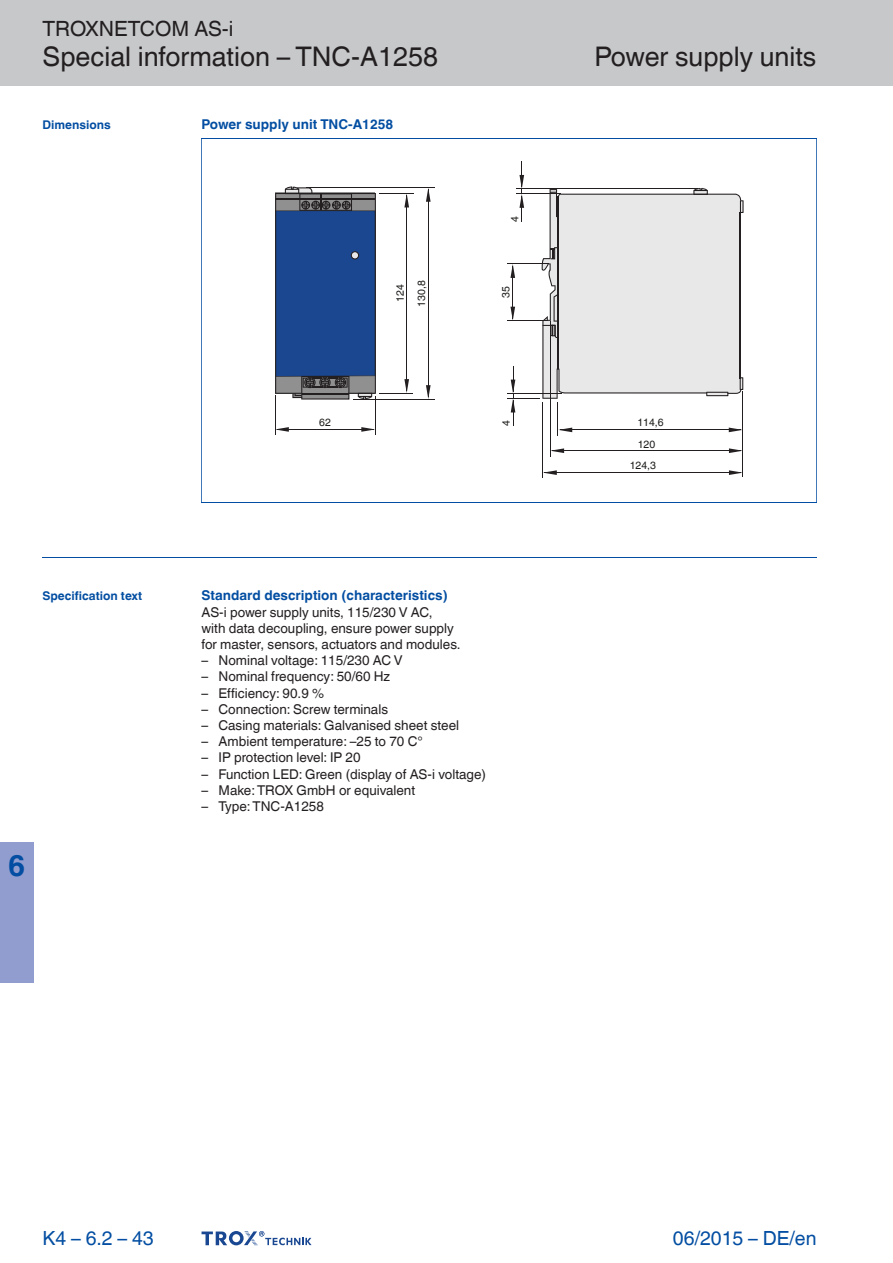
<style>
.page{position:relative;width:893px;height:1263px;background:#fff}
.page>*{position:absolute;margin:0;border:0;box-sizing:border-box;transform-origin:0 0}
.t1{font:700 30px "TROX Helvetica";color:#034ea2}
.t2{font:27px "TROX Helvetica";color:#231f20}
.t3{font:21px "TROX Helvetica";color:#231f20}
.t4{font:19.5px "TROX Helvetica";color:#034ea2}
.t5{font:13.5px/16.2px "TROX Helvetica";color:#231f20}
.t6{font:700 13.5px "TROX Helvetica";color:#034ea2}
.t7{font:700 12px "TROX Helvetica";color:#034ea2}
.t8{font:10.5px/21.6px "TROX Helvetica";color:#1c1c1a;text-align:center}
</style>
<div class="page">
<div style="left:0;top:0;width:893px;height:85px;background:#c6c8ca"></div>
<div style="left:0;top:842px;width:34px;height:140px;background:#929dcf"></div>
<hr style="left:42px;top:557px;width:774px;height:1px;background:#034ea2">
<svg style="left:202px;top:1231px;width:109px;height:15px"></svg>
<svg style="left:542px;top:188px;width:201px;height:211px;background:#e1e0e0"></svg>
<svg style="left:275px;top:187px;width:101px;height:213px;background:#305189"></svg>
<hr style="left:275px;top:396px;width:1px;height:39px;background:#231f20">
<hr style="left:375px;top:396px;width:1px;height:39px;background:#231f20">
<hr style="left:277px;top:429px;width:96px;height:1px;background:#231f20">
<svg style="left:276px;top:427px;width:13px;height:5px"></svg>
<svg style="left:361px;top:427px;width:14px;height:5px"></svg>
<hr style="left:306px;top:187px;width:128px;height:1px;background:#231f20">
<hr style="left:353px;top:399px;width:81px;height:1px;background:#231f20">
<hr style="left:379px;top:393px;width:34px;height:1px;background:#231f20">
<hr style="left:379px;top:194px;width:35px;height:1px;background:#231f20">
<hr style="left:406px;top:196px;width:1px;height:195px;background:#231f20">
<svg style="left:404px;top:194px;width:5px;height:13px"></svg>
<svg style="left:404px;top:379px;width:5px;height:14px"></svg>
<hr style="left:428px;top:190px;width:1px;height:207px;background:#231f20">
<svg style="left:426px;top:188px;width:5px;height:14px"></svg>
<svg style="left:426px;top:385px;width:5px;height:14px"></svg>
<hr style="left:557px;top:402px;width:1px;height:33px;background:#231f20">
<hr style="left:742px;top:392px;width:1px;height:85px;background:#231f20">
<hr style="left:560px;top:430px;width:181px;height:1px;background:#231f20">
<svg style="left:558px;top:428px;width:14px;height:4px"></svg>
<svg style="left:729px;top:428px;width:13px;height:4px"></svg>
<hr style="left:550px;top:321px;width:1px;height:136px;background:#231f20">
<hr style="left:552px;top:450px;width:189px;height:1px;background:#231f20">
<svg style="left:551px;top:448px;width:13px;height:5px"></svg>
<svg style="left:729px;top:448px;width:13px;height:5px"></svg>
<hr style="left:542px;top:402px;width:1px;height:75px;background:#231f20">
<hr style="left:545px;top:472px;width:196px;height:1px;background:#231f20">
<svg style="left:543px;top:470px;width:14px;height:5px"></svg>
<svg style="left:729px;top:470px;width:13px;height:5px"></svg>
<hr style="left:508px;top:393px;width:54px;height:1px;background:#231f20">
<hr style="left:508px;top:398px;width:32px;height:1px;background:#231f20">
<svg style="left:511px;top:366px;width:4px;height:60px"></svg>
<hr style="left:516px;top:188px;width:182px;height:1px;background:#231f20">
<hr style="left:516px;top:194px;width:45px;height:1px;background:#231f20">
<svg style="left:519px;top:161px;width:5px;height:61px"></svg>
<hr style="left:508px;top:264px;width:41px;height:1px;background:#231f20">
<hr style="left:507px;top:320px;width:41px;height:1px;background:#231f20">
<hr style="left:512px;top:266px;width:1px;height:53px;background:#231f20">
<svg style="left:510px;top:264px;width:5px;height:14px"></svg>
<svg style="left:510px;top:307px;width:5px;height:13px"></svg>
<hr style="left:201px;top:138px;width:1px;height:365px;background:#034ea2">
<hr style="left:816px;top:138px;width:1px;height:365px;background:#034ea2">
<hr style="left:201px;top:138px;width:615px;height:1px;background:#034ea2">
<hr style="left:201px;top:502px;width:615px;height:1px;background:#034ea2">
<h3 class="t3" style="left:42px;top:12px;width:193px">TROXNETCOM AS-i</h3>
<h2 class="t2" style="left:42px;top:35px;width:397px">Special information – TNC-A1258</h2>
<h2 class="t2" style="left:594px;top:35px;width:223px">Power supply units</h2>
<p class="t7" style="left:42px;top:115px;width:70px">Dimensions</p>
<p class="t6" style="left:202px;top:113px;width:193px">Power supply unit TNC-A1258</p>
<p class="t8" style="left:319px;top:410px;width:13px">62</p>
<p class="t8" style="left:388px;top:307px;width:28px;rotate:-90deg">124<br>130,8</p>
<p class="t8" style="left:503px;top:222px;width:7px;rotate:-90deg">4</p>
<p class="t8" style="left:494px;top:298px;width:13px;rotate:-90deg">35</p>
<p class="t8" style="left:494px;top:426px;width:7px;rotate:-90deg">4</p>
<p class="t8" style="left:637px;top:411px;width:28px">114,6</p>
<p class="t8" style="left:638px;top:432px;width:19px">120</p>
<p class="t8" style="left:630px;top:453px;width:28px">124,3</p>
<p class="t7" style="left:42px;top:586px;width:101px">Specification text</p>
<h1 class="t1" style="left:8px;top:841px;width:19px">6</h1>
<p class="t6" style="left:202px;top:585px;width:248px">Standard description (characteristics)</p>
<p class="t5" style="left:202px;top:602px;width:261px">AS-i power supply units, 115/230 V AC,<br>with data decoupling, ensure power supply for master, sensors, actuators and modules.</p>
<p class="t5" style="left:202px;top:651px;width:203px">– Nominal voltage: 115/230 AC V</p>
<p class="t5" style="left:202px;top:667px;width:190px">– Nominal frequency: 50/60 Hz</p>
<p class="t5" style="left:202px;top:683px;width:124px">– Efficiency: 90.9 %</p>
<p class="t5" style="left:202px;top:699px;width:188px">– Connection: Screw terminals</p>
<p class="t5" style="left:202px;top:716px;width:259px">– Casing materials: Galvanised sheet steel</p>
<p class="t5" style="left:202px;top:732px;width:223px">– Ambient temperature: –25 to 70 C°</p>
<p class="t5" style="left:202px;top:748px;width:160px">– IP protection level: IP 20</p>
<p class="t5" style="left:202px;top:764px;width:286px">– Function LED: Green (display of AS-i voltage)</p>
<p class="t5" style="left:202px;top:780px;width:215px">– Make: TROX GmbH or equivalent</p>
<p class="t5" style="left:202px;top:797px;width:124px">– Type: TNC-A1258</p>
<h3 class="t4" style="left:42px;top:1222px;width:113px">K 4 – 6.2 – 43</h3>
<h3 class="t4" style="left:673px;top:1222px;width:145px">06/2015 – DE/en</h3>
</div>
